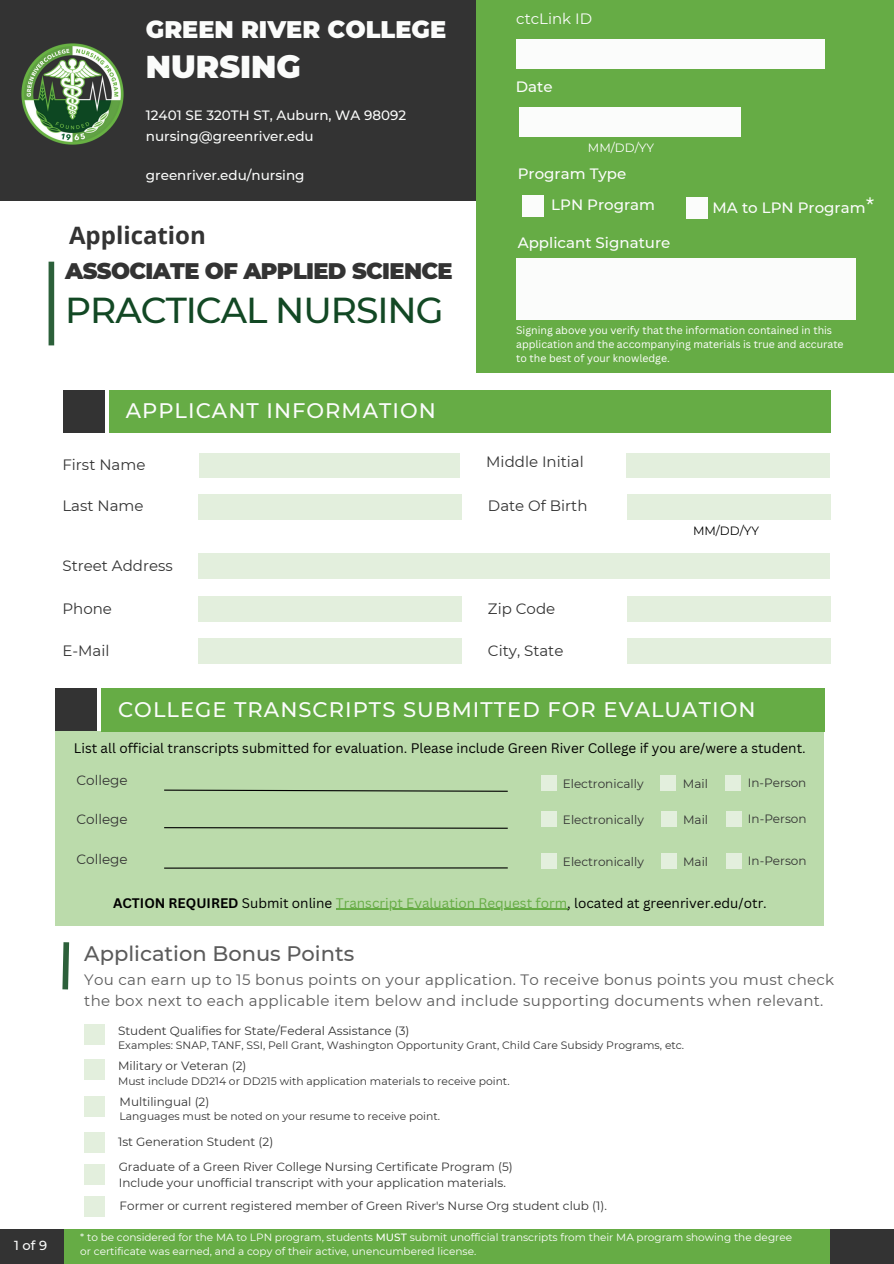
<style>
.page{position:relative;width:894px;height:1264px;background:#fff}
.page>*{position:absolute;margin:0;border:0;box-sizing:border-box;transform-origin:0 0}
.t1{font:500 36px "Montserrat";letter-spacing:-.03em;color:#124824}
.t2{font:900 31.5px "Montserrat";color:#fbfcfb}
.t3{font:900 24px "Montserrat";color:#fbfcfb}
.t4{font:700 24px "Open Sans";color:#333}
.t5{font:900 22.5px "Montserrat";letter-spacing:-.03em;color:#333}
.t6{font:500 21px "Montserrat";letter-spacing:.05em;color:#fbfcfb}
.t7{font:500 21px "Montserrat";color:#5b5b5b}
.t8{font:15px/20.2px "Montserrat";letter-spacing:.02em;color:#5b5b5b}
.t9{font:15px "Montserrat";color:#333}
.t10{font:500 15px/31.7px "Montserrat";color:#fbfcfb}
.t11{font:15px "Montserrat";color:#fbfcfb}
.t12{font:13.5px "Canva Sans";color:#000}
.t13{font:500 13.5px/21.1px "Montserrat";color:#fbfcfb}
.t14{font:13.5px "Montserrat";color:#333}
.t15{font:500 13.05px "Montserrat";color:#fbfcfb}
.t16{font:12px/24.5px "Montserrat";color:#333}
.t17{font:12px "Montserrat";color:#fff}
.t18{font:12px "Montserrat";color:#000}
.t19{font:10.8px "Montserrat";color:#333}
.t20{font:10.5px/14px "Montserrat";color:#fff}
.t21{font:10.5px/14px "Canva Sans";color:#fff}
.s1{font-family:"Avenir LT Pro";font-weight:400;font-size:19.5px;color:#fff}
.s2{font-weight:700}
.s3{color:#66ac45}
.s4{font-weight:500}
</style>
<div class="page">
<div style="left:0;top:0;width:481px;height:200px;background:#333"></div>
<div style="left:476px;top:0;width:417px;height:373px;background:#66ac45"></div>
<div style="left:516px;top:258px;width:339px;height:61px;background:#fbfcfb"></div>
<div style="left:519px;top:107px;width:221px;height:29px;background:#fbfcfb"></div>
<div style="left:515px;top:40px;width:309px;height:29px;background:#fbfcfb"></div>
<div style="left:64px;top:1228px;width:766px;height:35px;background:#66ac45"></div>
<div style="left:0;top:1228px;width:64px;height:35px;background:#333"></div>
<div style="left:830px;top:1228px;width:63px;height:35px;background:#333"></div>
<div style="left:198px;top:596px;width:264px;height:25px;background:#e3efdd"></div>
<div style="left:198px;top:638px;width:264px;height:25px;background:#e3efdd"></div>
<div style="left:626px;top:596px;width:204px;height:25px;background:#e3efdd"></div>
<div style="left:626px;top:638px;width:204px;height:25px;background:#e3efdd"></div>
<svg style="left:62px;top:942px;width:8px;height:48px"></svg>
<div style="left:49px;top:262px;width:5px;height:83px;background:#2c603a"></div>
<div style="left:63px;top:390px;width:42px;height:42px;background:#333"></div>
<div style="left:109px;top:390px;width:720px;height:42px;background:#66ac45"></div>
<img style="left:21px;top:43px;width:103px;height:102px">
<div style="left:198px;top:453px;width:261px;height:24px;background:#e3efdd"></div>
<div style="left:198px;top:494px;width:264px;height:26px;background:#e3efdd"></div>
<div style="left:198px;top:553px;width:631px;height:26px;background:#e3efdd"></div>
<div style="left:626px;top:494px;width:204px;height:26px;background:#e3efdd"></div>
<div style="left:626px;top:453px;width:203px;height:24px;background:#e3efdd"></div>
<div style="left:56px;top:688px;width:41px;height:43px;background:#333"></div>
<div style="left:56px;top:731px;width:767px;height:194px;background:#bbdbab"></div>
<div style="left:101px;top:688px;width:723px;height:43px;background:#66ac45"></div>
<svg style="left:164px;top:789px;width:344px;height:3px"></svg>
<svg style="left:164px;top:827px;width:344px;height:2px"></svg>
<hr style="left:164px;top:867px;width:343px;height:1px;background:#000">
<div style="left:541px;top:775px;width:15px;height:15px;background:#e3efdd"></div>
<div style="left:660px;top:775px;width:16px;height:15px;background:#e3efdd"></div>
<div style="left:725px;top:775px;width:15px;height:15px;background:#e3efdd"></div>
<div style="left:541px;top:811px;width:15px;height:15px;background:#e3efdd"></div>
<div style="left:661px;top:811px;width:15px;height:15px;background:#e3efdd"></div>
<div style="left:725px;top:811px;width:16px;height:15px;background:#e3efdd"></div>
<div style="left:541px;top:853px;width:15px;height:15px;background:#e3efdd"></div>
<div style="left:661px;top:853px;width:15px;height:15px;background:#e3efdd"></div>
<div style="left:725px;top:853px;width:16px;height:15px;background:#e3efdd"></div>
<hr style="left:336px;top:908px;width:231px;height:1px;background:#66ac45">
<div style="left:84px;top:1024px;width:21px;height:20px;background:#e3efdd"></div>
<div style="left:84px;top:1059px;width:21px;height:20px;background:#e3efdd"></div>
<div style="left:84px;top:1096px;width:21px;height:20px;background:#e3efdd"></div>
<div style="left:84px;top:1132px;width:21px;height:20px;background:#e3efdd"></div>
<div style="left:84px;top:1164px;width:21px;height:20px;background:#e3efdd"></div>
<div style="left:84px;top:1196px;width:21px;height:20px;background:#e3efdd"></div>
<div style="left:521px;top:195px;width:22px;height:22px;background:#fbfcfb"></div>
<div style="left:685px;top:197px;width:22px;height:22px;background:#fbfcfb"></div>
<h3 class="t3" style="left:146px;top:15px;width:302px">GREEN RIVER COLLEGE</h3>
<h2 class="t2" style="left:146px;top:48px;width:156px">NURSING</h2>
<p class="t13" style="left:146px;top:105px;width:262px">12401 SE 320TH ST, Auburn, WA 98092 nursing@greenriver.edu</p>
<p class="t13" style="left:146px;top:164px;width:160px">greenriver.edu/nursing</p>
<h3 class="t4" style="left:69px;top:218px;width:138px">Application</h3>
<h3 class="t5" style="left:65px;top:257px;width:389px">ASSOCIATE OF APPLIED SCIENCE</h3>
<h1 class="t1" style="left:65px;top:288px;width:380px">PRACTICAL NURSING</h1>
<h3 class="t6" style="left:126px;top:398px;width:311px">APPLICANT INFORMATION</h3>
<p class="t9" style="left:62px;top:456px;width:84px">First Name</p>
<p class="t9" style="left:62px;top:496px;width:83px">Last Name</p>
<p class="t9" style="left:62px;top:556px;width:112px">Street Address</p>
<p class="t9" style="left:62px;top:599px;width:51px">Phone</p>
<p class="t9" style="left:62px;top:641px;width:48px">E-Mail</p>
<p class="t11" style="left:516px;top:10px;width:77px">ctcLink ID</p>
<p class="t10" style="left:515px;top:70px;width:38px">Date</p>
<p class="t17" style="left:587px;top:141px;width:68px">MM/DD/YY</p>
<p class="t10" style="left:551px;top:157px;width:105px;text-indent:-33px">Program Type<br>LPN Program</p>
<p class="t10" style="left:517px;top:227px;width:154px">Applicant Signature</p>
<p class="t10" style="left:712px;top:191px;width:163px">MA to LPN Program<span class="s1">*</span></p>
<p class="t21" style="left:516px;top:323px;width:329px">Signing above you verify that the information contained in this application and the accompanying materials is true and accurate to the best of your knowledge.</p>
<p class="t9" style="left:486px;top:452px;width:99px">Middle Initial</p>
<p class="t9" style="left:488px;top:496px;width:101px">Date Of Birth</p>
<p class="t9" style="left:488px;top:599px;width:69px">Zip Code</p>
<p class="t9" style="left:488px;top:641px;width:77px">City, State</p>
<p class="t18" style="left:692px;top:523px;width:68px">MM/DD/YY</p>
<p class="t15" style="left:14px;top:1237px;width:34px">1 of 9</p>
<h3 class="t6" style="left:118px;top:696px;width:638px">COLLEGE TRANSCRIPTS SUBMITTED FOR EVALUATION</h3>
<p class="t12" style="left:74px;top:738px;width:733px">List all official transcripts submitted for evaluation. Please include Green River College if you are/were a student.</p>
<p class="t14" style="left:76px;top:772px;width:53px">College</p>
<p class="t14" style="left:76px;top:810px;width:53px">College</p>
<p class="t14" style="left:76px;top:850px;width:53px">College</p>
<p class="t16" style="left:562px;top:771px;width:82px">Electronically</p>
<p class="t16" style="left:682px;top:771px;width:27px">Mail</p>
<p class="t16" style="left:747px;top:770px;width:60px">In-Person</p>
<p class="t16" style="left:562px;top:807px;width:82px">Electronically</p>
<p class="t16" style="left:683px;top:807px;width:27px">Mail</p>
<p class="t16" style="left:747px;top:806px;width:60px">In-Person</p>
<p class="t16" style="left:562px;top:849px;width:82px">Electronically</p>
<p class="t16" style="left:683px;top:849px;width:27px">Mail</p>
<p class="t16" style="left:747px;top:848px;width:60px">In-Person</p>
<p class="t12" style="left:113px;top:893px;width:655px"><span class="s2">ACTION REQUIRED</span> Submit online <span class="s3">Transcript Evaluation Request form</span>, located at greenriver.edu/otr.</p>
<h3 class="t7" style="left:84px;top:941px;width:271px">Application Bonus Points</h3>
<p class="t8" style="left:84px;top:969px;width:751px">You can earn up to 15 bonus points on your application. To receive bonus points you must check the box next to each applicable item below and include supporting documents when relevant.</p>
<p class="t16" style="left:118px;top:1018px;width:293px">Student Qualifies for State/Federal Assistance (3)</p>
<p class="t19" style="left:118px;top:1038px;width:567px">Examples: SNAP, TANF, SSI, Pell Grant, Washington Opportunity Grant, Child Care Subsidy Programs, etc.</p>
<p class="t16" style="left:118px;top:1053px;width:130px">Military or Veteran (2)</p>
<p class="t19" style="left:118px;top:1074px;width:393px">Must include DD214 or DD215 with application materials to receive point.</p>
<p class="t16" style="left:120px;top:1089px;width:91px">Multilingual (2)</p>
<p class="t19" style="left:120px;top:1109px;width:322px">Languages must be noted on your resume to receive point.</p>
<p class="t16" style="left:118px;top:1129px;width:396px">1st Generation Student (2)<br>Graduate of a Green River College Nursing Certificate Program (5)</p>
<p class="t16" style="left:119px;top:1170px;width:388px">Include your unofficial transcript with your application materials.</p>
<p class="t16" style="left:120px;top:1193px;width:488px">Former or current registered member of Green River's Nurse Org student club (1).</p>
<p class="t20" style="left:80px;top:1229px;width:713px">* to be considered for the MA to LPN program, students <span class="s4">MUST</span> submit unofficial transcripts from their MA program showing the degree or certificate was earned, and a copy of their active, unencumbered license.</p>
</div>
